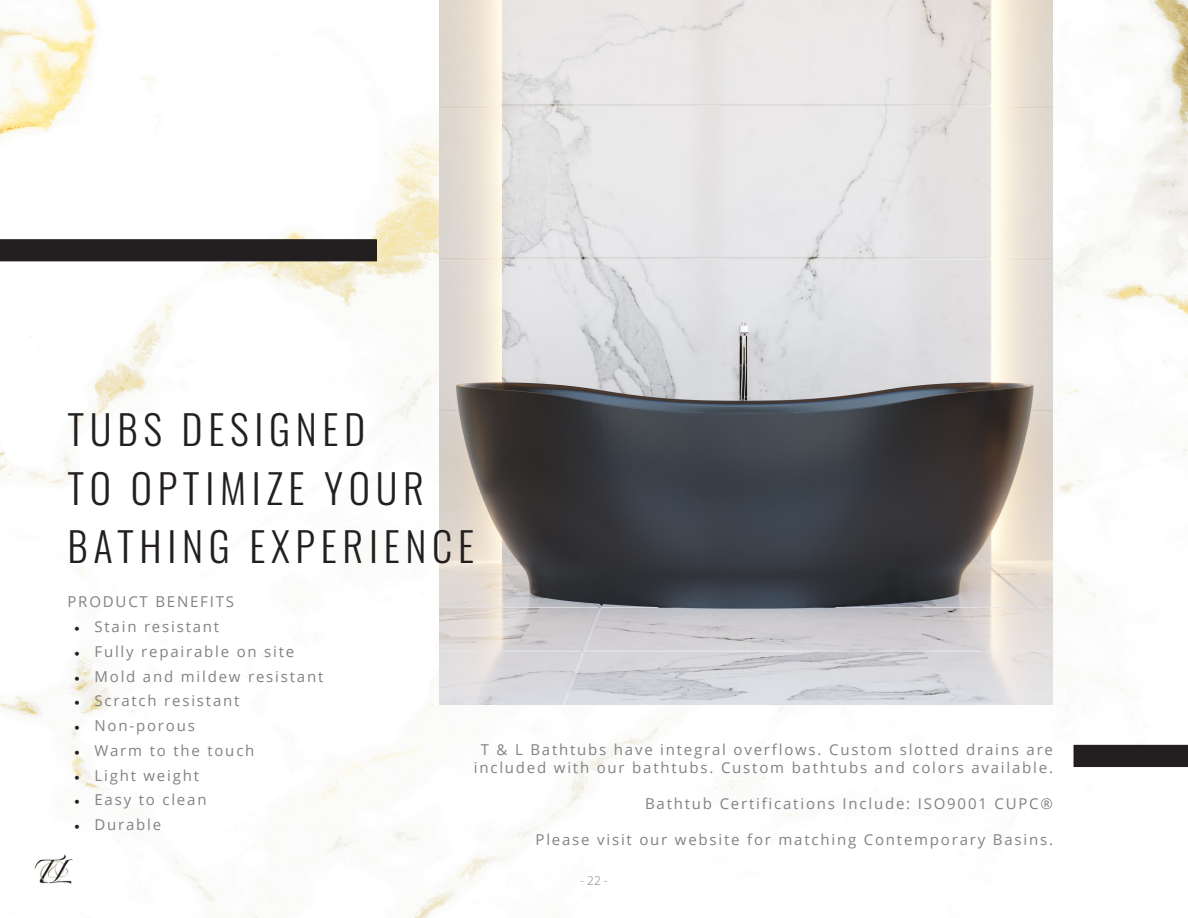
<style>
.page{position:relative;width:1188px;height:918px;background:#fff}
.page>*{position:absolute;margin:0;border:0;box-sizing:border-box;transform-origin:0 0}
.t1{font:300 40.5px/58.5px "Oswald";letter-spacing:.14em;color:#231f20}
.t2{font:15px/18px "Open Sans";letter-spacing:.12em;color:#808285;text-align:center}
.t3{font:300 12px "Open Sans";color:#808285}
.s1{font-family:"Minion Pro";color:#231f20}
</style>
<div class="page">
<img style="left:0;top:0;width:1188px;height:918px">
<img style="left:440px;top:0;width:613px;height:704px">
<div style="left:0;top:239px;width:377px;height:22px;background:#231f20"></div>
<div style="left:1074px;top:746px;width:113px;height:20px;background:#231f20"></div>
<div style="left:1074px;top:745px;width:114px;height:22px;border:2px solid #231f20"></div>
<img style="left:22px;top:839px;width:64px;height:65px">
<h1 class="t1" style="left:68px;top:396px;width:408px">TUBS DESIGNED<br>TO OPTIMIZE YOUR<br>BATHING EXPERIENCE</h1>
<p class="t2" style="left:68px;top:593px;width:168px">PRODUCT BENEFITS</p>
<p class="t2" style="left:74px;top:617px;width:147px"><span class="s1">•</span> Stain resistant</p>
<p class="t2" style="left:74px;top:642px;width:222px"><span class="s1">•</span> Fully repairable on site</p>
<p class="t2" style="left:74px;top:667px;width:251px"><span class="s1">•</span> Mold and mildew resistant</p>
<p class="t2" style="left:74px;top:692px;width:167px"><span class="s1">•</span> Scratch resistant</p>
<p class="t2" style="left:74px;top:716px;width:122px"><span class="s1">•</span> Non-porous</p>
<p class="t2" style="left:74px;top:741px;width:182px"><span class="s1">•</span> Warm to the touch</p>
<p class="t2" style="left:74px;top:766px;width:126px"><span class="s1">•</span> Light weight</p>
<p class="t2" style="left:74px;top:791px;width:134px"><span class="s1">•</span> Easy to clean</p>
<p class="t2" style="left:74px;top:815px;width:89px"><span class="s1">•</span> Durable</p>
<p class="t2" style="left:474px;top:740px;width:581px">T &amp; L Bathtubs have integral overflows. Custom slotted drains are included with our bathtubs. Custom bathtubs and colors available.</p>
<p class="t2" style="left:645px;top:794px;width:409px">Bathtub Certifications Include: ISO9001 CUPC®</p>
<p class="t2" style="left:536px;top:830px;width:519px">Please visit our website for matching Contemporary Basins.</p>
<p class="t3" style="left:580px;top:873px;width:29px">- 22 -</p>
</div>
